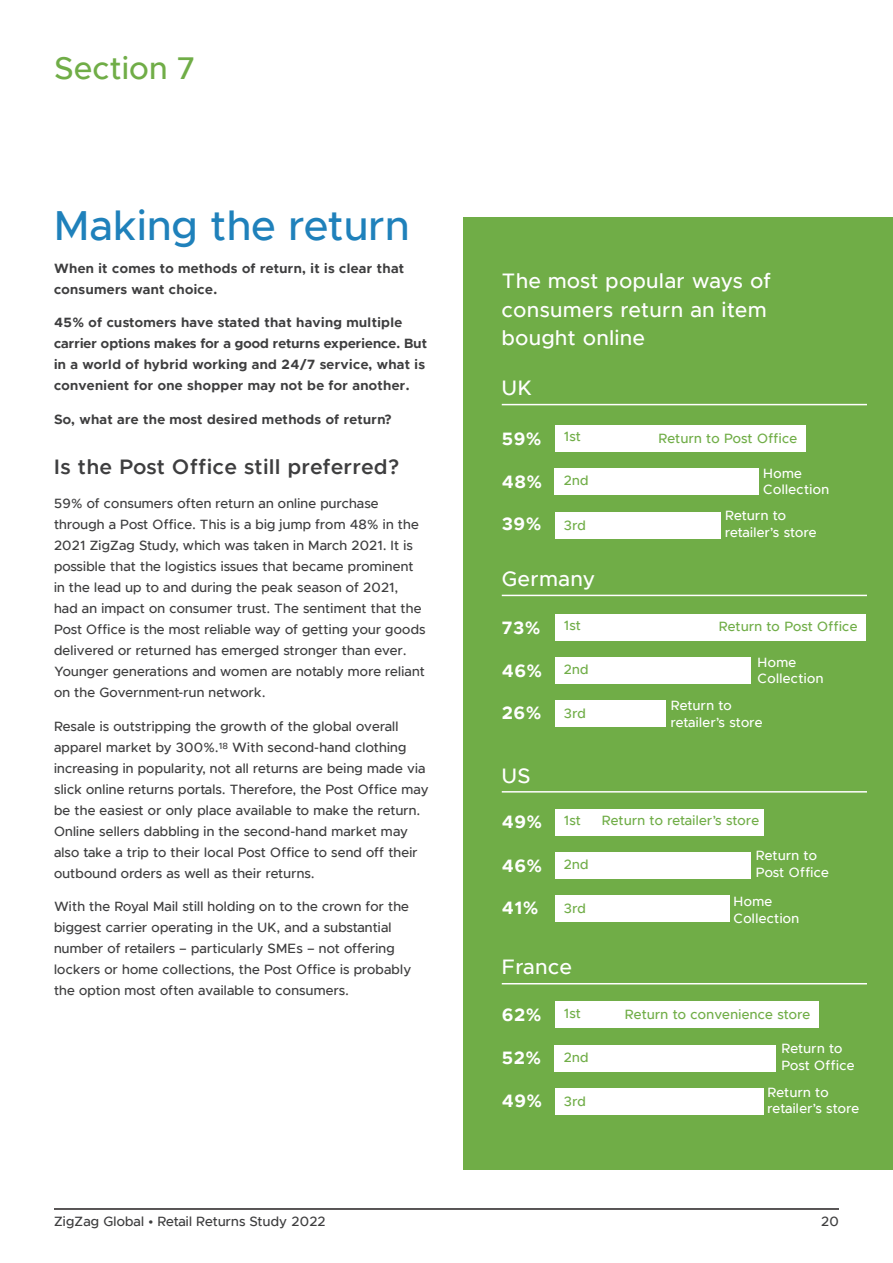
<style>
.page{position:relative;width:893px;height:1263px;background:#fff}
.page>*{position:absolute;margin:0;border:0;box-sizing:border-box;transform-origin:0 0}
.Small_Sub_Head{font:500 42px "Metropolis";letter-spacing:.02em;color:#1f81bb}
.Main_Heading{font:500 31.5px "Metropolis";letter-spacing:.02em;color:#70ad47}
.Sub_Heading{font:500 21px/28.5px "Metropolis";letter-spacing:.04em;color:#fff}
.Sub_Heading-2{font:600 21px "Metropolis";letter-spacing:.04em;color:#3e3e3f}
.Body_Copy{font:700 18px "Metropolis";letter-spacing:.03em;color:#fff}
.Body_Copy-2{font:500 13.5px/21px "Metropolis";letter-spacing:.02em;color:#3e3e3f}
.Body_Copy-3{font:700 13.5px/21px "Metropolis";letter-spacing:.03em;color:#3e3e3f}
.Body_Copy-4{font:500 13.5px "Metropolis";letter-spacing:.03em;color:#70ad47}
.Body_Copy-5{font:500 13.5px/16.5px "Metropolis";letter-spacing:.03em;color:#fff}
.Body_Copy-6{font:500 13.5px/16.5px "Metropolis";letter-spacing:.005em;color:#fff}
.Body_Copy-7{font:500 13.5px "Metropolis";letter-spacing:.005em;color:#70ad47}
</style>
<div class="page">
<hr style="left:54px;top:1208px;width:785px;height:2px;background:#231f20">
<div style="left:463px;top:217px;width:430px;height:952px;background:#70ad47"></div>
<hr style="left:502px;top:791px;width:365px;height:1px;background:#fff">
<hr style="left:502px;top:983px;width:365px;height:1px;background:#fff">
<hr style="left:502px;top:404px;width:365px;height:1px;background:#fff">
<div style="left:555px;top:425px;width:251px;height:27px;background:#fff"></div>
<div style="left:555px;top:469px;width:204px;height:26px;background:#fff"></div>
<div style="left:555px;top:512px;width:166px;height:26px;background:#fff"></div>
<div style="left:555px;top:1002px;width:264px;height:26px;background:#fff"></div>
<div style="left:555px;top:1045px;width:221px;height:26px;background:#fff"></div>
<div style="left:555px;top:1088px;width:208px;height:27px;background:#fff"></div>
<div style="left:555px;top:809px;width:208px;height:26px;background:#fff"></div>
<div style="left:555px;top:852px;width:195px;height:26px;background:#fff"></div>
<div style="left:555px;top:896px;width:174px;height:26px;background:#fff"></div>
<hr style="left:502px;top:595px;width:365px;height:1px;background:#fff">
<div style="left:555px;top:614px;width:310px;height:26px;background:#fff"></div>
<div style="left:555px;top:657px;width:195px;height:27px;background:#fff"></div>
<div style="left:555px;top:701px;width:110px;height:26px;background:#fff"></div>
<p class="Main_Heading" style="left:54px;top:49px;width:143px">Section 7</p>
<p class="Small_Sub_Head" style="left:54px;top:199px;width:357px">Making the return</p>
<p class="Body_Copy-3" style="left:54px;top:258px;width:352px">When it comes to methods of return, it is clear that consumers want choice.</p>
<p class="Body_Copy-3" style="left:54px;top:312px;width:375px">45% of customers have stated that having multiple carrier options makes for a good returns experience. But in a world of hybrid working and 24/7 service, what is convenient for one shopper may not be for another.</p>
<p class="Body_Copy-3" style="left:54px;top:409px;width:339px">So, what are the most desired methods of return?</p>
<p class="Sub_Heading-2" style="left:54px;top:453px;width:347px">Is the Post Office still preferred?</p>
<p class="Body_Copy-2" style="left:54px;top:493px;width:373px">59% of consumers often return an online purchase through a Post Office. This is a big jump from 48% in the 2021 ZigZag Study, which was taken in March 2021. It is possible that the logistics issues that became prominent in the lead up to and during the peak season of 2021,<br>had an impact on consumer trust. The sentiment that the Post Office is the most reliable way of getting your goods delivered or returned has emerged stronger than ever.<br>Younger generations and women are notably more reliant on the Government-run network.</p>
<p class="Body_Copy-2" style="left:54px;top:715px;width:376px">Resale is outstripping the growth of the global overall apparel market by 300%.<sup>18</sup> With second-hand clothing increasing in popularity, not all returns are being made via slick online returns portals. Therefore, the Post Office may be the easiest or only place available to make the return.<br>Online sellers dabbling in the second-hand market may also take a trip to their local Post Office to send off their outbound orders as well as their returns.</p>
<p class="Body_Copy-2" style="left:54px;top:896px;width:359px">With the Royal Mail still holding on to the crown for the biggest carrier operating in the UK, and a substantial number of retailers – particularly SMEs – not offering lockers or home collections, the Post Office is probably the option most often available to consumers.</p>
<p class="Sub_Heading" style="left:502px;top:267px;width:271px">The most popular ways of consumers return an item bought online</p>
<p class="Sub_Heading" style="left:502px;top:374px;width:32px">UK</p>
<p class="Body_Copy" style="left:502px;top:427px;width:41px">59%</p>
<p class="Body_Copy" style="left:502px;top:470px;width:42px">48%</p>
<p class="Body_Copy" style="left:502px;top:512px;width:41px">39%</p>
<p class="Body_Copy-4" style="left:564px;top:428px;width:19px">1st</p>
<p class="Body_Copy-4" style="left:564px;top:472px;width:26px">2nd</p>
<p class="Body_Copy-4" style="left:564px;top:516px;width:23px">3rd</p>
<p class="Sub_Heading" style="left:502px;top:565px;width:95px">Germany</p>
<p class="Body_Copy" style="left:502px;top:616px;width:40px">73%</p>
<p class="Body_Copy" style="left:502px;top:659px;width:42px">46%</p>
<p class="Body_Copy" style="left:502px;top:701px;width:41px">26%</p>
<p class="Body_Copy-4" style="left:564px;top:617px;width:19px">1st</p>
<p class="Body_Copy-4" style="left:564px;top:661px;width:26px">2nd</p>
<p class="Body_Copy-4" style="left:564px;top:705px;width:23px">3rd</p>
<p class="Body_Copy-4" style="left:658px;top:429px;width:140px">Return to Post Office</p>
<p class="Body_Copy-5" style="left:763px;top:465px;width:67px">Home<br>Collection</p>
<p class="Body_Copy-6" style="left:725px;top:507px;width:93px">Return to retailer’s store</p>
<p class="Body_Copy-4" style="left:719px;top:618px;width:140px">Return to Post Office</p>
<p class="Body_Copy-5" style="left:758px;top:654px;width:67px">Home<br>Collection</p>
<p class="Body_Copy-6" style="left:671px;top:697px;width:93px">Return to retailer’s store</p>
<p class="Sub_Heading" style="left:502px;top:761px;width:30px">US</p>
<p class="Body_Copy" style="left:502px;top:811px;width:42px">49%</p>
<p class="Body_Copy" style="left:502px;top:854px;width:42px">46%</p>
<p class="Body_Copy" style="left:502px;top:896px;width:38px">41%</p>
<p class="Body_Copy-4" style="left:564px;top:812px;width:19px">1st</p>
<p class="Body_Copy-4" style="left:564px;top:856px;width:26px">2nd</p>
<p class="Body_Copy-4" style="left:564px;top:900px;width:23px">3rd</p>
<p class="Sub_Heading" style="left:502px;top:953px;width:72px">France</p>
<p class="Body_Copy" style="left:502px;top:1004px;width:41px">62%</p>
<p class="Body_Copy" style="left:502px;top:1047px;width:41px">52%</p>
<p class="Body_Copy" style="left:502px;top:1089px;width:42px">49%</p>
<p class="Body_Copy-4" style="left:564px;top:1005px;width:19px">1st</p>
<p class="Body_Copy-4" style="left:564px;top:1049px;width:26px">2nd</p>
<p class="Body_Copy-4" style="left:564px;top:1093px;width:23px">3rd</p>
<p class="Body_Copy-7" style="left:602px;top:812px;width:159px">Return to retailer’s store</p>
<p class="Body_Copy-5" style="left:756px;top:847px;width:75px">Return to<br>Post Office</p>
<p class="Body_Copy-5" style="left:733px;top:893px;width:67px">Home<br>Collection</p>
<p class="Body_Copy-4" style="left:625px;top:1006px;width:187px">Return to convenience store</p>
<p class="Body_Copy-5" style="left:781px;top:1040px;width:75px">Return to<br>Post Office</p>
<p class="Body_Copy-6" style="left:767px;top:1083px;width:93px">Return to retailer’s store</p>
<p class="Body_Copy-2" style="left:54px;top:1211px;width:273px">ZigZag Global • Retail Returns Study 2022</p>
<p class="Body_Copy-2" style="left:821px;top:1211px;width:19px">20</p>
</div>
